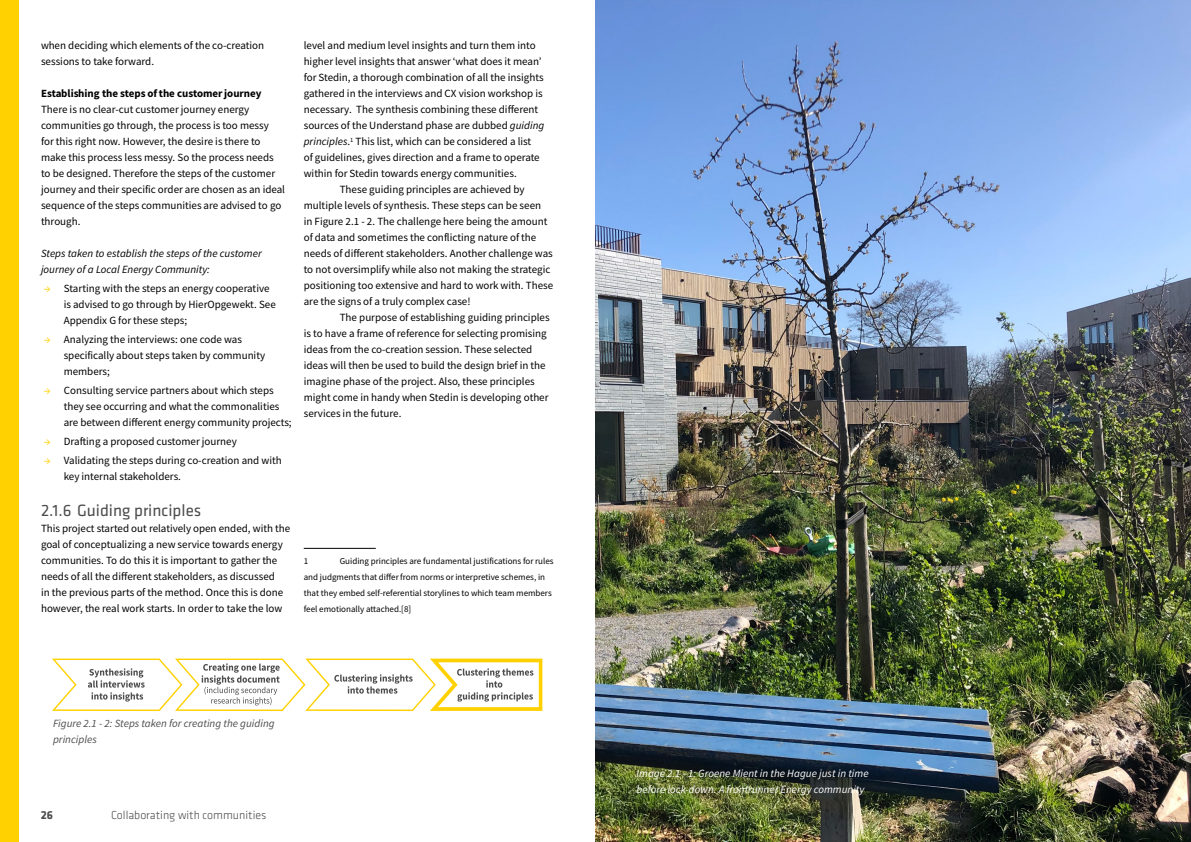
<style>
.page{position:relative;width:1191px;height:842px;background:#fff}
.page>*{position:absolute;margin:0;border:0;box-sizing:border-box;transform-origin:0 0}
.t1{font:17px "Klavika";color:#4d4d4d}
.t2{font:300 12px "Klavika";color:#4d4d4d}
.t3{font:700 12px "Klavika";color:#4d4d4d}
.t4{font:11px/16px "Source Sans Variable";letter-spacing:.02em;color:#000}
.t5{font:italic 11px/16px "Source Sans Variable";letter-spacing:.02em;color:#fff}
.t6{font:italic 11px/16px "Source Sans Variable";letter-spacing:.02em;color:#000}
.t7{font:italic 11px/16px "Source Sans Variable";letter-spacing:.02em;color:#4d4d4d}
.t8{font:9px/16px "Source Sans Variable";letter-spacing:.02em;color:#000}
.s1{color:#ffd100}
.s2{font-style:italic}
</style>
<div class="page">
<div style="left:0;top:0;width:18px;height:842px;background:#ffd100"></div>
<hr style="left:304px;top:548px;width:72px;height:1px;background:#000">
<img style="left:595px;top:0;width:596px;height:842px">
<svg style="left:52px;top:659px;width:490px;height:52px"></svg>
<p class="t4" style="left:41px;top:38px;width:224px">when deciding which elements of the co-creation sessions to take forward.</p>
<p class="t4" style="left:41px;top:86px;width:245px">Establishing the steps of the customer journey There is no clear-cut customer journey energy communities go through, the process is too messy<br>for this right now. However, the desire is there to make this process less messy. So the process needs to be designed. Therefore the steps of the customer journey and their specific order are chosen as an ideal sequence of the steps communities are advised to go through.</p>
<p class="t6" style="left:41px;top:246px;width:222px">Steps taken to establish the steps of the customer journey of a Local Energy Community:</p>
<p class="t4" style="left:64px;top:281px;width:213px;text-indent:-20px"><span class="s1">→</span> Starting with the steps an energy cooperative is advised to go through by HierOpgewekt. See<br>Appendix G for these steps;</p>
<p class="t4" style="left:64px;top:331px;width:202px;text-indent:-20px"><span class="s1">→</span> Analyzing the interviews: one code was specifically about steps taken by community members;</p>
<p class="t4" style="left:64px;top:382px;width:229px;text-indent:-20px"><span class="s1">→</span> Consulting service partners about which steps they see occurring and what the commonalities are between different energy community projects;</p>
<p class="t4" style="left:44px;top:433px;width:194px"><span class="s1">→</span> Drafting a proposed customer journey</p>
<p class="t4" style="left:64px;top:452px;width:219px;text-indent:-20px"><span class="s1">→</span> Validating the steps during co-creation and with key internal stakeholders.</p>
<h1 class="t1" style="left:41px;top:501px;width:162px">2.1.6 Guiding principles</h1>
<p class="t4" style="left:41px;top:520px;width:251px">This project started out relatively open ended, with the goal of conceptualizing a new service towards energy communities. To do this it is important to gather the needs of all the different stakeholders, as discussed<br>in the previous parts of the method. Once this is done however, the real work starts. In order to take the low</p>
<p class="t4" style="left:304px;top:38px;width:233px">level and medium level insights and turn them into</p>
<p class="t4" style="left:304px;top:54px;width:239px">higher level insights that answer ‘what does it mean’</p>
<p class="t4" style="left:304px;top:70px;width:241px">for Stedin, a thorough combination of all the insights</p>
<p class="t4" style="left:304px;top:86px;width:240px">gathered in the interviews and CX vision workshop is</p>
<p class="t4" style="left:304px;top:102px;width:236px">necessary. The synthesis combining these different</p>
<p class="t4" style="left:304px;top:118px;width:242px">sources of the Understand phase are dubbed <span class="s2">guiding</span></p>
<p class="t4" style="left:304px;top:134px;width:229px"><span class="s2">principles</span>.<sup>1</sup> This list, which can be considered a list</p>
<p class="t4" style="left:304px;top:150px;width:237px">of guidelines, gives direction and a frame to operate</p>
<p class="t4" style="left:304px;top:166px;width:214px">within for Stedin towards energy communities.</p>
<p class="t4" style="left:340px;top:182px;width:186px">These guiding principles are achieved by</p>
<p class="t4" style="left:304px;top:198px;width:239px">multiple levels of synthesis. These steps can be seen</p>
<p class="t4" style="left:304px;top:214px;width:245px">in Figure 2.1 - 2. The challenge here being the amount</p>
<p class="t4" style="left:304px;top:230px;width:234px">of data and sometimes the conflicting nature of the</p>
<p class="t4" style="left:304px;top:246px;width:250px">needs of different stakeholders. Another challenge was</p>
<p class="t4" style="left:304px;top:262px;width:248px">to not oversimplify while also not making the strategic</p>
<p class="t4" style="left:304px;top:278px;width:251px">positioning too extensive and hard to work with. These</p>
<p class="t4" style="left:304px;top:294px;width:168px">are the signs of a truly complex case!</p>
<p class="t4" style="left:340px;top:310px;width:211px">The purpose of establishing guiding principles</p>
<p class="t4" style="left:304px;top:326px;width:244px">is to have a frame of reference for selecting promising</p>
<p class="t4" style="left:304px;top:342px;width:230px">ideas from the co-creation session. These selected</p>
<p class="t4" style="left:304px;top:358px;width:243px">ideas will then be used to build the design brief in the</p>
<p class="t4" style="left:304px;top:374px;width:232px">imagine phase of the project. Also, these principles</p>
<p class="t4" style="left:304px;top:390px;width:246px">might come in handy when Stedin is developing other</p>
<p class="t4" style="left:304px;top:406px;width:99px">services in the future.</p>
<p class="t8" style="left:304px;top:553px;width:251px;text-indent:36px">Guiding principles are fundamental justifications for rules and judgments that differ from norms or interpretive schemes, in that they embed self-referential storylines to which team members feel emotionally attached.[8]</p>
<p class="t8" style="left:304px;top:553px;width:6px">1</p>
<p class="t7" style="left:53px;top:716px;width:223px">Figure 2.1 - 2: Steps taken for creating the guiding principles</p>
<p class="t3" style="left:41px;top:809px;width:14px">26</p>
<p class="t2" style="left:111px;top:809px;width:157px">Collaborating with communities</p>
<p class="t5" style="left:636px;top:765px;width:233px">Image 2.1 - 1: Groene Mient in the Hague just in time before lock-down. A frontrunner Energy community</p>
</div>
